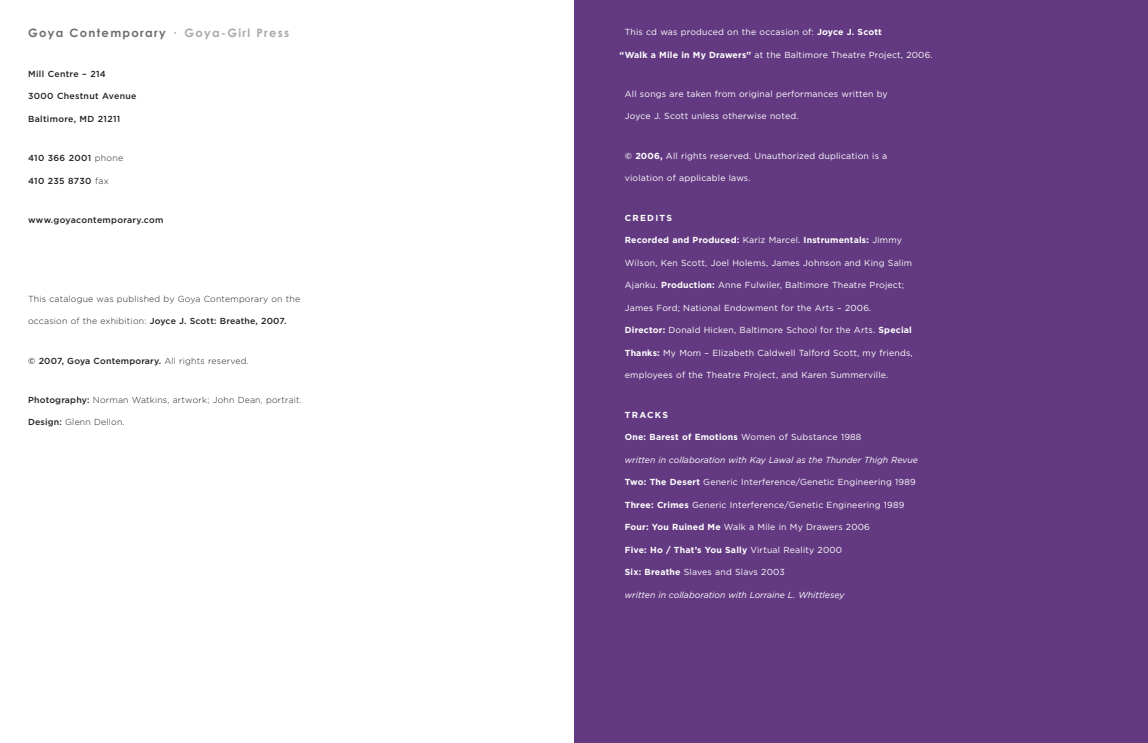
<style>
.page{position:relative;width:1148px;height:743px;background:#fff}
.page>*{position:absolute;margin:0;border:0;box-sizing:border-box;transform-origin:0 0}
.t1{font:700 11.5px "Century Gothic";letter-spacing:.11em;color:#6c6d70}
.t2{font:8.75px "Gotham";letter-spacing:.02em;color:#fff}
.t3{font:500 8.75px "Gotham";letter-spacing:.03em;color:#231f20}
.t4{font:700 8.75px "Gotham";letter-spacing:.02em;color:#fff}
.t5{font:300 8.75px "Gotham";letter-spacing:.02em;color:#231f20}
.t6{font:italic 8.75px "Gotham";color:#fff}
.t7{font:700 8.75px "Gotham";letter-spacing:.145em;color:#fff}
.s1{color:#a8a9ad}
.s2{font-weight:300}
.s3{font-weight:500}
.s4{font-weight:700}
.s5{font-weight:400}
</style>
<div class="page">
<div style="left:574px;top:0;width:574px;height:742px;background:#633a81"></div>
<h1 class="t1" style="left:28px;top:29px;width:262px">Goya Contemporary <span class="s1">· Goya-Girl Press</span></h1>
<p class="t3" style="left:28px;top:69px;width:79px">Mill Centre – 214</p>
<p class="t3" style="left:28px;top:91px;width:110px">3000 Chestnut Avenue</p>
<p class="t3" style="left:28px;top:114px;width:94px">Baltimore, MD 21211</p>
<p class="t3" style="left:28px;top:153px;width:97px">410 366 2001 <span class="s2">phone</span></p>
<p class="t3" style="left:28px;top:175px;width:82px">410 235 8730 <span class="s2">fax</span></p>
<p class="t3" style="left:28px;top:215px;width:137px">www.goyacontemporary.com</p>
<p class="t5" style="left:28px;top:293px;width:274px">This catalogue was published by Goya Contemporary on the</p>
<p class="t3" style="left:28px;top:316px;width:260px"><span class="s2">occasion of the exhibition:</span> Joyce J. Scott: Breathe, 2007.</p>
<p class="t3" style="left:28px;top:355px;width:222px">© 2007, Goya Contemporary. <span class="s2">All rights reserved.</span></p>
<p class="t5" style="left:28px;top:395px;width:275px"><span class="s3">Photography:</span> Norman Watkins, artwork; John Dean, portrait.</p>
<p class="t5" style="left:28px;top:417px;width:98px"><span class="s3">Design:</span> Glenn Dellon.</p>
<p class="t2" style="left:625px;top:27px;width:259px">This cd was produced on the occasion of: <span class="s4">Joyce J. Scott</span></p>
<p class="t2" style="left:619px;top:49px;width:314px"><span class="s4">“Walk a Mile in My Drawers”</span> at the Baltimore Theatre Project, 2006.</p>
<p class="t2" style="left:625px;top:89px;width:264px">All songs are taken from original performances written by</p>
<p class="t2" style="left:625px;top:111px;width:175px">Joyce J. Scott unless otherwise noted.</p>
<p class="t2" style="left:625px;top:151px;width:264px"><span class="s4">© 2006,</span> All rights reserved. Unauthorized duplication is a</p>
<p class="t2" style="left:625px;top:173px;width:127px">violation of applicable laws.</p>
<p class="t7" style="left:625px;top:212px;width:49px">CREDITS</p>
<p class="t4" style="left:625px;top:235px;width:279px">Recorded and Produced: <span class="s5">Kariz Marcel.</span> Instrumentals: <span class="s5">Jimmy</span></p>
<p class="t2" style="left:625px;top:257px;width:289px">Wilson, Ken Scott, Joel Holems, James Johnson and King Salim</p>
<p class="t2" style="left:625px;top:280px;width:281px">Ajanku. <span class="s4">Production:</span> Anne Fulwiler, Baltimore Theatre Project;</p>
<p class="t2" style="left:625px;top:302px;width:248px">James Ford; National Endowment for the Arts – 2006.</p>
<p class="t2" style="left:625px;top:325px;width:289px"><span class="s4">Director:</span> Donald Hicken, Baltimore School for the Arts. <span class="s4">Special</span></p>
<p class="t2" style="left:625px;top:347px;width:289px"><span class="s4">Thanks:</span> My Mom – Elizabeth Caldwell Talford Scott, my friends,</p>
<p class="t2" style="left:625px;top:370px;width:265px">employees of the Theatre Project, and Karen Summerville.</p>
<p class="t4" style="left:625px;top:409px;width:45px">TRACKS</p>
<p class="t4" style="left:625px;top:432px;width:238px">One: Barest of Emotions <span class="s5">Women of Substance 1988</span></p>
<p class="t6" style="left:625px;top:454px;width:294px">written in collaboration with Kay Lawal as the Thunder Thigh Revue</p>
<p class="t2" style="left:625px;top:477px;width:292px"><span class="s4">Two: The Desert</span> Generic Interference/Genetic Engineering 1989</p>
<p class="t2" style="left:625px;top:499px;width:281px"><span class="s4">Three: Crimes</span> Generic Interference/Genetic Engineering 1989</p>
<p class="t2" style="left:625px;top:522px;width:247px"><span class="s4">Four: You Ruined Me</span> Walk a Mile in My Drawers 2006</p>
<p class="t4" style="left:625px;top:544px;width:219px">Five: Ho / That’s You Sally <span class="s5">Virtual Reality 2000</span></p>
<p class="t2" style="left:625px;top:567px;width:161px"><span class="s4">Six: Breathe</span> Slaves and Slavs 2003</p>
<p class="t6" style="left:625px;top:589px;width:221px">written in collaboration with Lorraine L. Whittlesey</p>
</div>
